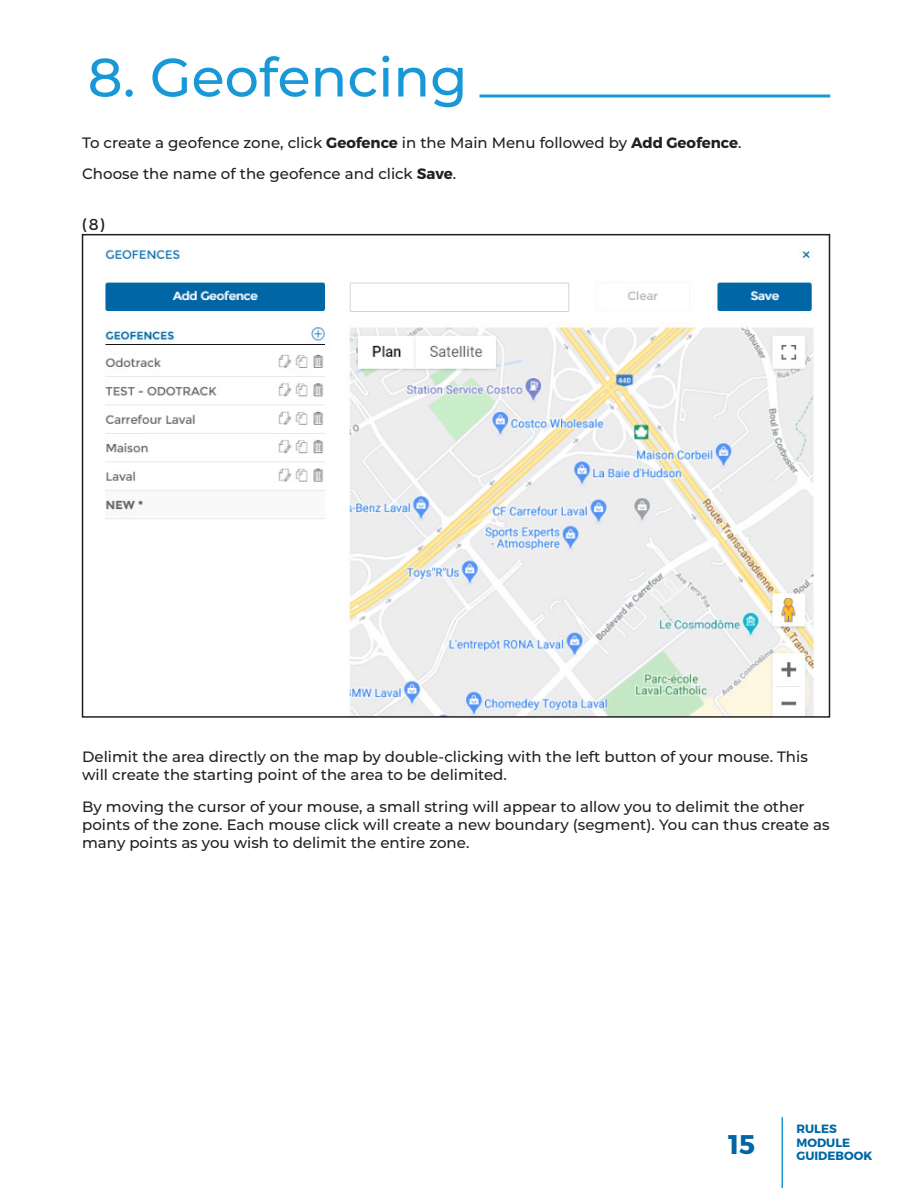
<style>
.page{position:relative;width:918px;height:1188px;background:#fff}
.page>*{position:absolute;margin:0;border:0;box-sizing:border-box;transform-origin:0 0}
.t1{font:500 54px "Montserrat";color:#1898d6}
.t2{font:700 27px "Montserrat";color:#0166a5}
.t3{font:15.75px "Montserrat";color:#231f20}
.t4{font:500 15px/18px "Montserrat";color:#231f20}
.t5{font:700 12px/13.5px "Montserrat";color:#0166a5}
.s1{font-weight:700}
</style>
<div class="page">
<hr style="left:782px;top:1117px;width:1px;height:71px;background:#1898d6">
<svg style="left:480px;top:94px;width:350px;height:4px"></svg>
<img style="left:105px;top:249px;width:709px;height:466px">
<div style="left:82px;top:234px;width:748px;height:484px;border:2px solid #231f20"></div>
<h1 class="t1" style="left:88px;top:40px;width:381px">8. Geofencing</h1>
<p class="t4" style="left:82px;top:126px;width:661px;line-height:31.5px">To create a geofence zone, click <span class="s1">Geofence</span> in the Main Menu followed by <span class="s1">Add Geofence</span>.<br>Choose the name of the geofence and click <span class="s1">Save</span>.</p>
<p class="t3" style="left:82px;top:215px;width:24px">(8)</p>
<p class="t4" style="left:82px;top:747px;width:727px">Delimit the area directly on the map by double-clicking with the left button of your mouse. This will create the starting point of the area to be delimited.</p>
<p class="t4" style="left:82px;top:797px;width:749px">By moving the cursor of your mouse, a small string will appear to allow you to delimit the other points of the zone. Each mouse click will create a new boundary (segment). You can thus create as many points as you wish to delimit the entire zone.</p>
<h2 class="t2" style="left:728px;top:1127px;width:29px">15</h2>
<p class="t5" style="left:796px;top:1122px;width:77px">RULES<br>MODULE<br>GUIDEBOOK</p>
</div>
